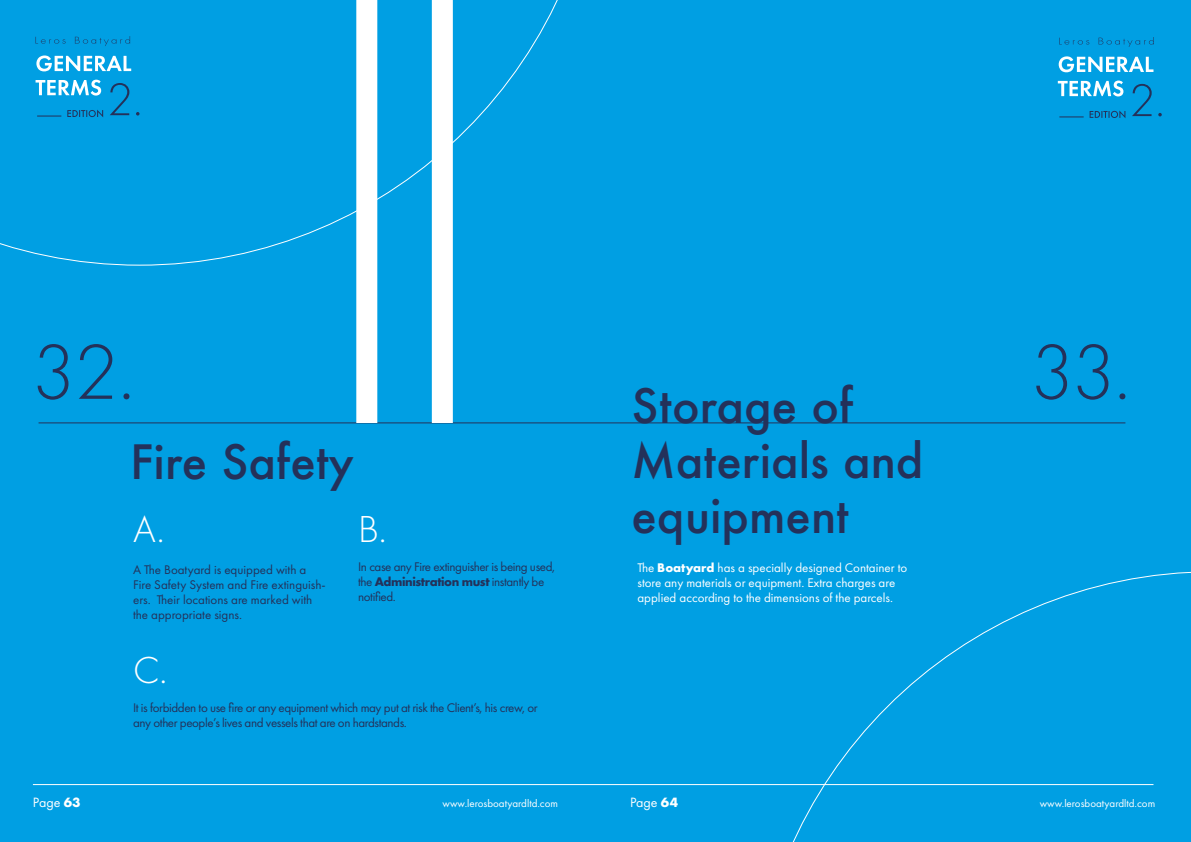
<style>
.page{position:relative;width:1191px;height:842px;background:#009fe3}
.page>*{position:absolute;margin:0;border:0;box-sizing:border-box;transform-origin:0 0}
.t1{font:300 81px "Futura PT";color:#24315a}
.t2{font:500 46px/55.2px "Futura";color:#24315a}
.t3{font:300 39px "Futura PT";color:#fff}
.t4{font:14px "Futura PT";color:#fff}
.t5{font:13px/15px "Futura PT";letter-spacing:-.03em;color:#24315a}
.t6{font:13px/15px "Futura PT";color:#fff}
.t7{font:13px/15px "Futura PT";color:#24315a}
.t8{font:11px "Futura PT";color:#fff}
.s1{font-weight:700}
</style>
<div class="page">
<svg style="left:1059px;top:38px;width:30px;height:7px"></svg>
<svg style="left:1098px;top:37px;width:55px;height:10px"></svg>
<svg style="left:1057px;top:81px;width:66px;height:15px"></svg>
<svg style="left:1058px;top:56px;width:95px;height:16px"></svg>
<svg style="left:1089px;top:111px;width:36px;height:7px"></svg>
<svg style="left:1132px;top:84px;width:29px;height:32px"></svg>
<svg style="left:1059px;top:116px;width:24px;height:1px"></svg>
<hr style="left:33px;top:784px;width:1120px;height:1px;background:#fff">
<hr style="left:39px;top:422px;width:1086px;height:1px;background:#24315a">
<svg style="left:0;top:0;width:558px;height:266px"></svg>
<svg style="left:751px;top:571px;width:440px;height:271px"></svg>
<div style="left:356px;top:0;width:21px;height:423px;background:#fff"></div>
<div style="left:432px;top:0;width:21px;height:423px;background:#fff"></div>
<h1 class="t1" style="left:32px;top:326px;width:105px">32.</h1>
<h1 class="t1" style="left:1030px;top:326px;width:102px">33.</h1>
<h2 class="t2" style="left:130px;top:433px;width:225px">Fire Safety</h2>
<h2 class="t2" style="left:631px;top:377px;width:293px">Storage of<br>Materials and equipment</h2>
<p class="t6" style="left:637px;top:560px;width:271px">The <span class="s1">Boatyard</span> has a specially designed Container to store any materials or equipment. Extra charges are applied according to the dimensions of the parcels.</p>
<h3 class="t3" style="left:133px;top:507px;width:33px">A.</h3>
<h3 class="t3" style="left:358px;top:507px;width:30px">B.</h3>
<p class="t7" style="left:133px;top:562px;width:194px">A The Boatyard is equipped with a Fire Safety System and Fire extinguish&shy;ers. Their locations are marked with the appropriate signs.</p>
<p class="t5" style="left:358px;top:559px;width:198px">In case any Fire extinguisher is being used, the <span class="s1">Administration must</span> instantly be notified.</p>
<h3 class="t3" style="left:133px;top:648px;width:36px">C.</h3>
<p class="t5" style="left:133px;top:700px;width:406px">It is forbidden to use fire or any equipment which may put at risk the Client’s, his crew, or any other people’s lives and vessels that are on hardstands.</p>
<p class="t4" style="left:33px;top:794px;width:49px">Page <span class="s1">63</span></p>
<p class="t8" style="left:442px;top:797px;width:117px">www.lerosboatyardltd.com</p>
<p class="t4" style="left:630px;top:794px;width:50px">Page <span class="s1">64</span></p>
<p class="t8" style="left:1039px;top:797px;width:117px">www.lerosboatyardltd.com</p>
</div>
